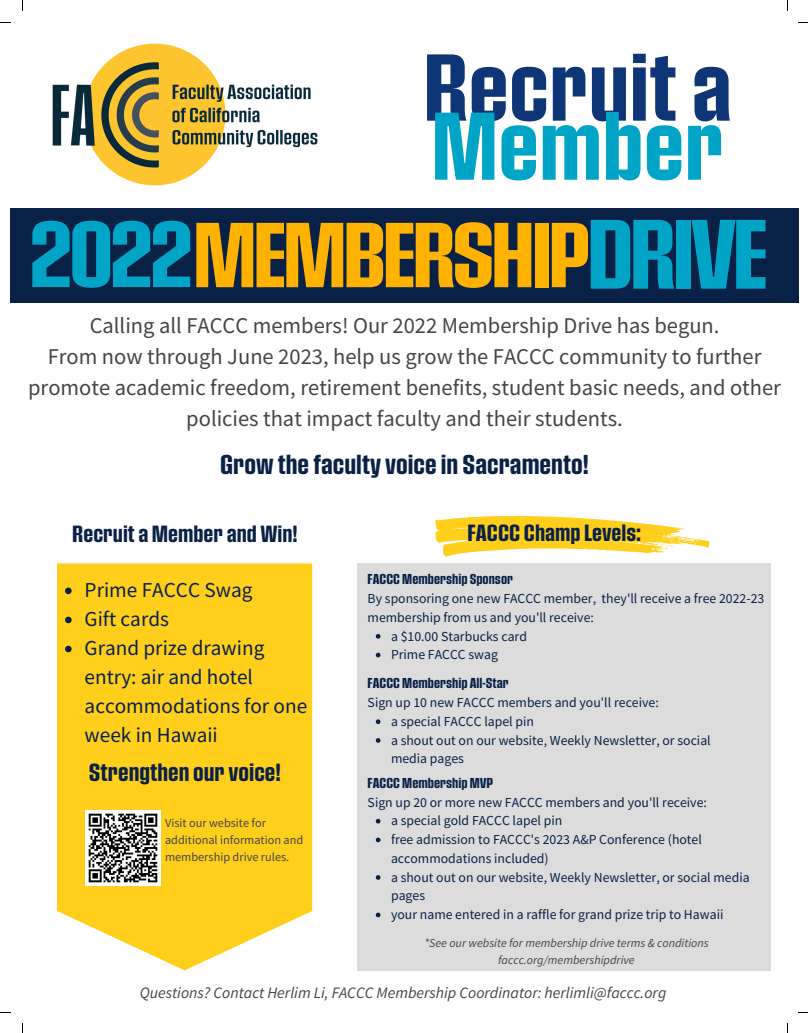
<style>
.page{position:relative;width:808px;height:1033px;background:#fff}
.page>*{position:absolute;margin:0;border:0;box-sizing:border-box;transform-origin:0 0}
.t1{font:91.88px "Pressio No.44";color:#00a4c7}
.t2{font:90.75px "Pressio No.44";color:#0e3676}
.t3{font:88.12px "Pressio No.44";letter-spacing:-.05em;color:#ffb300}
.t4{font:26.12px "Pressio No.44";color:#092147}
.t5{font:23.75px "Pressio No.44";color:#092147}
.t6{font:22.5px/31px "Source Sans Pro";color:#454545;text-align:center}
.t7{font:22.38px "Pressio No.44";color:#092147}
.t8{font:21.25px/29px "Source Sans Pro";color:#092147}
.t9{font:italic 15.88px "Source Sans Pro";color:#454545}
.t10{font:13.75px/18.8px "Source Sans Pro";color:#092147}
.t11{font:13.75px "Pressio No.44";color:#092147}
.t12{font:12.25px/16.9px "Source Sans Pro";color:#454545}
.t13{font:italic 12.12px/16.9px "Source Sans Pro";color:#454545;text-align:center}
.s1{font-size:89.88px;color:#00a4c7}
.s2{font-size:94.12px;color:#00a4c7}
</style>
<div class="page">
<div style="left:10px;top:208px;width:788px;height:95px;background:#092147"></div>
<img style="left:52px;top:43px;width:266px;height:143px">
<div style="left:357px;top:563px;width:414px;height:407px;background:#dcdcdd"></div>
<svg style="left:435px;top:515px;width:275px;height:42px"></svg>
<svg style="left:57px;top:563px;width:255px;height:407px;background:#fed22d"></svg>
<img style="left:85px;top:810px;width:75px;height:75px">
<svg style="left:376px;top:719px;width:4px;height:5px"></svg>
<svg style="left:376px;top:738px;width:4px;height:4px"></svg>
<svg style="left:376px;top:634px;width:4px;height:4px"></svg>
<svg style="left:376px;top:652px;width:4px;height:5px"></svg>
<svg style="left:376px;top:818px;width:4px;height:5px"></svg>
<svg style="left:376px;top:837px;width:4px;height:5px"></svg>
<svg style="left:376px;top:875px;width:4px;height:4px"></svg>
<svg style="left:376px;top:912px;width:4px;height:5px"></svg>
<svg style="left:65px;top:587px;width:7px;height:7px"></svg>
<svg style="left:65px;top:616px;width:7px;height:7px"></svg>
<svg style="left:65px;top:645px;width:7px;height:7px"></svg>
<h2 class="t2" style="left:423px;top:43px;width:310px">Recruit a</h2>
<h1 class="t1" style="left:431px;top:102px;width:294px">Member</h1>
<h3 class="t3" style="left:29px;top:212px;width:741px"><span class="s1">2022</span>MEMBERSHIP<span class="s2">DRIVE</span></h3>
<p class="t6" style="left:28px;top:310px;width:754px">Calling all FACCC members! Our 2022 Membership Drive has begun.<br>From now through June 2023, help us grow the FACCC community to further promote academic freedom, retirement benefits, student basic needs, and other policies that impact faculty and their students.</p>
<h3 class="t4" style="left:220px;top:451px;width:370px">Grow the faculty voice in Sacramento!</h3>
<h3 class="t7" style="left:72px;top:522px;width:227px">Recruit a Member and Win!</h3>
<h3 class="t8" style="left:85px;top:575px;width:224px">Prime FACCC Swag<br>Gift cards<br>Grand prize drawing entry: air and hotel accommodations for one week in Hawaii</h3>
<h3 class="t5" style="left:89px;top:761px;width:193px">Strengthen our voice!</h3>
<p class="t12" style="left:165px;top:814px;width:140px">Visit our website for additional information and membership drive rules.</p>
<h3 class="t7" style="left:467px;top:522px;width:175px">FACCC Champ Levels:</h3>
<p class="t11" style="left:367px;top:572px;width:147px">FACCC Membership Sponsor</p>
<p class="t10" style="left:367px;top:588px;width:398px">By sponsoring one new FACCC member, they'll receive a free 2022-23 membership from us and you'll receive:</p>
<p class="t10" style="left:391px;top:626px;width:137px">a $10.00 Starbucks card<br>Prime FACCC swag</p>
<p class="t11" style="left:367px;top:676px;width:143px">FACCC Membership All-Star</p>
<p class="t10" style="left:367px;top:693px;width:292px">Sign up 10 new FACCC members and you'll receive:</p>
<p class="t10" style="left:391px;top:711px;width:321px">a special FACCC lapel pin<br>a shout out on our website, Weekly Newsletter, or social media pages</p>
<p class="t11" style="left:367px;top:776px;width:127px">FACCC Membership MVP</p>
<p class="t10" style="left:367px;top:792px;width:341px">Sign up 20 or more new FACCC members and you'll receive:</p>
<p class="t10" style="left:391px;top:811px;width:360px">a special gold FACCC lapel pin<br>free admission to FACCC's 2023 A&amp;P Conference (hotel accommodations included)<br>a shout out on our website, Weekly Newsletter, or social media pages<br>your name entered in a raffle for grand prize trip to Hawaii</p>
<p class="t13" style="left:424px;top:934px;width:286px">*See our website for membership drive terms &amp; conditions faccc.org/membershipdrive</p>
<p class="t9" style="left:140px;top:982px;width:528px">Questions? Contact Herlim Li, FACCC Membership Coordinator: herlimli@faccc.org</p>
</div>
